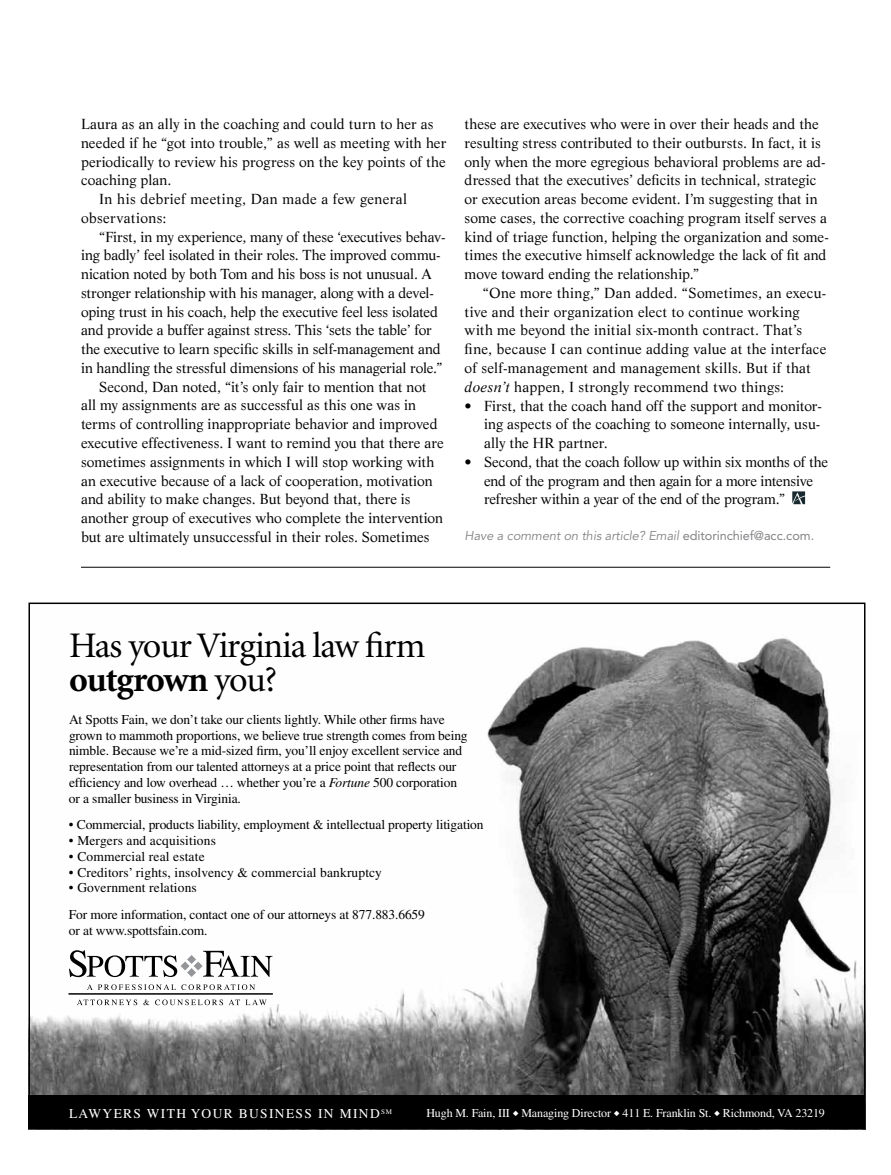
<style>
.page{position:relative;width:891px;height:1175px;background:#fff}
.page>*{position:absolute;margin:0;border:0;box-sizing:border-box;transform-origin:0 0}
.t1{font:36px/34.5px "Minion";letter-spacing:-.03em;color:#000}
.t2{font:14.25px/18.8px "Life";color:#000}
.t3{font:14.25px "Life";letter-spacing:.025em;color:#000}
.t4{font:13.5px/15.8px "Times";letter-spacing:-.01em;color:#000}
.t5{font:13.5px "Times";letter-spacing:.01em;color:#000}
.t6{font:13.5px "Times";letter-spacing:.1em;color:#fff}
.t7{font:italic 12.75px "Avenir";letter-spacing:-.005em;color:#808285}
.t8{font:12px "Times";letter-spacing:-.01em;color:#fff}
.t9{font:7.05px "Times";color:#fff}
.s1{font-style:italic}
.s2{font-style:normal}
.s3{font-weight:700}
</style>
<div class="page">
<svg style="left:792px;top:491px;width:13px;height:13px"></svg>
<img style="left:31px;top:638px;width:832px;height:457px">
<svg style="left:69px;top:950px;width:204px;height:27px"></svg>
<hr style="left:69px;top:993px;width:204px;height:1px;background:#000">
<svg style="left:77px;top:999px;width:60px;height:6px"></svg>
<svg style="left:143px;top:999px;width:6px;height:6px"></svg>
<svg style="left:155px;top:999px;width:68px;height:6px"></svg>
<svg style="left:229px;top:999px;width:11px;height:6px"></svg>
<svg style="left:246px;top:999px;width:21px;height:6px"></svg>
<svg style="left:87px;top:984px;width:168px;height:6px"></svg>
<div style="left:28px;top:1095px;width:838px;height:34px;background:#000"></div>
<hr style="left:81px;top:567px;width:749px;height:1px;background:#000">
<p class="t2" style="left:81px;top:114px;width:354px">Laura as an ally in the coaching and could turn to her as</p>
<p class="t2" style="left:81px;top:133px;width:367px">needed if he “got into trouble,” as well as meeting with her</p>
<p class="t2" style="left:81px;top:152px;width:366px">periodically to review his progress on the key points of the</p>
<p class="t2" style="left:81px;top:171px;width:92px">coaching plan.</p>
<p class="t3" style="left:99px;top:190px;width:310px">In his debrief meeting, Dan made a few general</p>
<p class="t3" style="left:81px;top:209px;width:87px">observations:</p>
<p class="t2" style="left:99px;top:227px;width:348px">“First, in my experience, many of these ‘executives behav-</p>
<p class="t2" style="left:81px;top:246px;width:361px">ing badly’ feel isolated in their roles. The improved commu-</p>
<p class="t2" style="left:81px;top:264px;width:352px">nication noted by both Tom and his boss is not unusual. A</p>
<p class="t2" style="left:81px;top:283px;width:354px">stronger relationship with his manager, along with a devel-</p>
<p class="t2" style="left:81px;top:302px;width:359px">oping trust in his coach, help the executive feel less isolated</p>
<p class="t2" style="left:81px;top:321px;width:352px">and provide a buffer against stress. This ‘sets the table’ for</p>
<p class="t2" style="left:81px;top:339px;width:361px">the executive to learn specific skills in self-management and</p>
<p class="t2" style="left:81px;top:358px;width:363px">in handling the stressful dimensions of his managerial role.”</p>
<p class="t2" style="left:99px;top:377px;width:329px">Second, Dan noted, “it’s only fair to mention that not</p>
<p class="t2" style="left:81px;top:396px;width:337px">all my assignments are as successful as this one was in</p>
<p class="t2" style="left:81px;top:414px;width:358px">terms of controlling inappropriate behavior and improved</p>
<p class="t2" style="left:81px;top:433px;width:364px">executive effectiveness. I want to remind you that there are</p>
<p class="t2" style="left:81px;top:452px;width:355px">sometimes assignments in which I will stop working with</p>
<p class="t2" style="left:81px;top:471px;width:353px">an executive because of a lack of cooperation, motivation</p>
<p class="t2" style="left:81px;top:489px;width:331px">and ability to make changes. But beyond that, there is</p>
<p class="t2" style="left:81px;top:508px;width:364px">another group of executives who complete the intervention</p>
<p class="t2" style="left:81px;top:527px;width:350px">but are ultimately unsuccessful in their roles. Sometimes</p>
<p class="t2" style="left:465px;top:114px;width:366px">these are executives who were in over their heads and the resulting stress contributed to their outbursts. In fact, it is only when the more egregious behavioral problems are ad&shy;dressed that the executives’ deficits in technical, strategic or execution areas become evident. I’m suggesting that in some cases, the corrective coaching program itself serves a kind of triage function, helping the organization and some&shy;times the executive himself acknowledge the lack of fit and move toward ending the relationship.”</p>
<p class="t2" style="left:465px;top:283px;width:363px;text-indent:18px">“One more thing,” Dan added. “Sometimes, an execu&shy;tive and their organization elect to continue working with me beyond the initial six-month contract. That’s fine, because I can continue adding value at the interface of self-management and management skills. But if that <span class="s1">doesn’t</span> happen, I strongly recommend two things:</p>
<p class="t2" style="left:484px;top:396px;width:340px;text-align:justify;text-indent:-19px">• First, that the coach hand off the support and monitor&shy;ing aspects of the coaching to someone internally, usu&shy;ally the HR partner.</p>
<p class="t2" style="left:484px;top:452px;width:345px;text-indent:-19px">• Second, that the coach follow up within six months of the end of the program and then again for a more intensive refresher within a year of the end of the program.”</p>
<p class="t7" style="left:465px;top:528px;width:351px">Have a comment on this article? Email <span class="s2">editorinchief@acc.com.</span></p>
<h1 class="t1" style="left:69px;top:629px;width:358px">Has your Virginia law firm <span class="s3">outgrown</span> you?</h1>
<p class="t4" style="left:69px;top:711px;width:400px">At Spotts Fain, we don’t take our clients lightly. While other firms have grown to mammoth proportions, we believe true strength comes from being nimble. Because we’re a mid-sized firm, you’ll enjoy excellent service and representation from our talented attorneys at a price point that reflects our efficiency and low overhead … whether you’re a <span class="s1">Fortune</span> 500 corporation or a smaller business in Virginia.</p>
<p class="t4" style="left:69px;top:816px;width:416px">• Commercial, products liability, employment &amp; intellectual property litigation</p>
<p class="t5" style="left:69px;top:833px;width:148px">• Mergers and acquisitions</p>
<p class="t5" style="left:69px;top:848px;width:137px">• Commercial real estate</p>
<p class="t5" style="left:69px;top:864px;width:314px">• Creditors’ rights, insolvency &amp; commercial bankruptcy</p>
<p class="t4" style="left:69px;top:874px;width:358px;line-height:26.5px">• Government relations<br>For more information, contact one of our attorneys at 877.883.6659</p>
<p class="t4" style="left:69px;top:922px;width:140px">or at www.spottsfain.com.</p>
<p class="t6" style="left:69px;top:1105px;width:312px">LAWYERS WITH YOUR BUSINESS IN MIND</p>
<p class="t8" style="left:426px;top:1106px;width:400px">Hugh M. Fain, III ◆ Managing Director ◆ 411 E. Franklin St. ◆ Richmond, VA 23219</p>
<p class="t9" style="left:381px;top:1107px;width:12px">SM</p>
</div>
